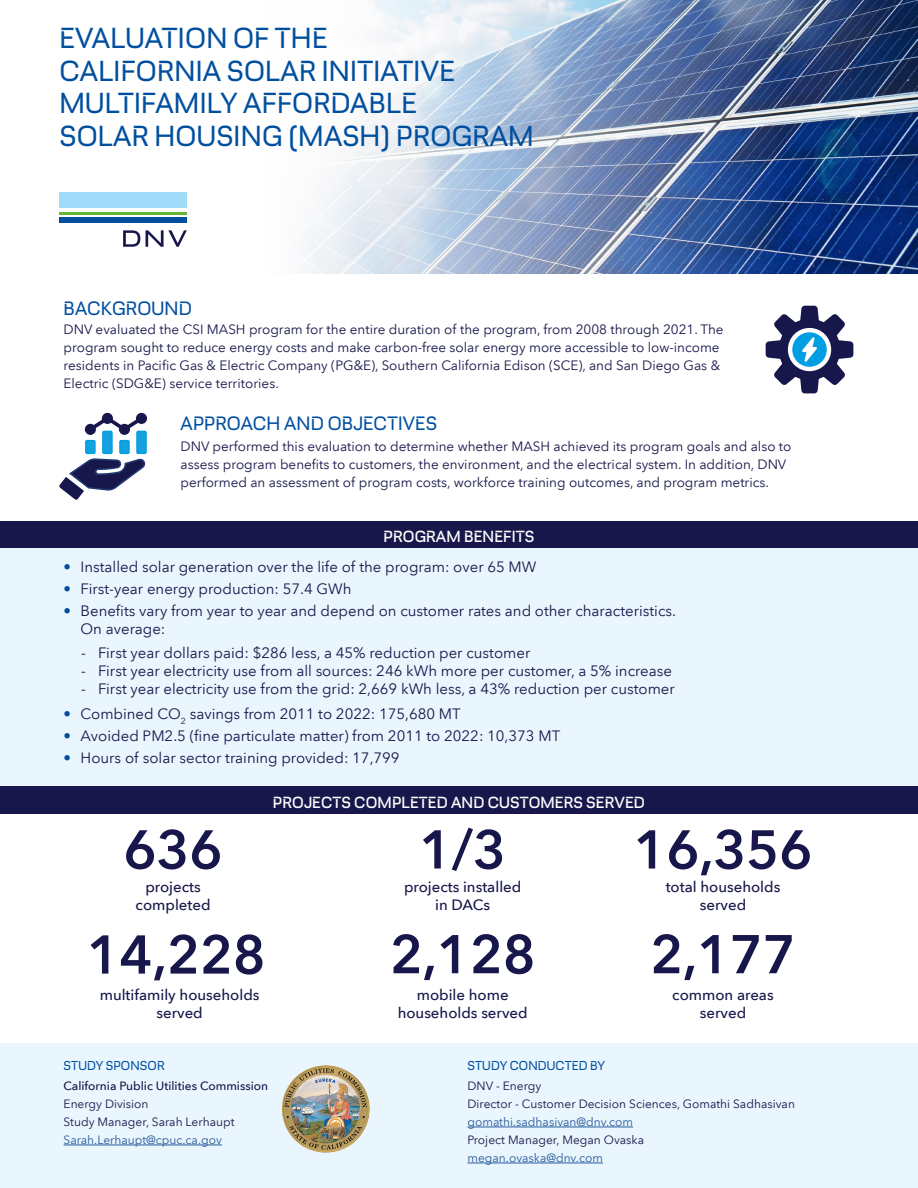
<style>
.page{position:relative;width:918px;height:1188px;background:#fff}
.page>*{position:absolute;margin:0;border:0;box-sizing:border-box;transform-origin:0 0}
.t1{font:600 54px "Avenir Next LT Pro";color:#17174b}
.t2{font:27px/32.4px "DNV Display";letter-spacing:.01em;color:#004f9f}
.t3{font:18px "DNV Display";letter-spacing:.01em;color:#004f9f}
.t4{font:15px/18px "Avenir Next LT Pro";color:#17174b}
.t5{font:500 15px/18px "Avenir Next LT Pro";color:#17174b;text-align:center}
.t6{font:500 15px "DNV Display";letter-spacing:.01em;color:#fff}
.t7{font:13.5px/18px "Avenir Next LT Pro";color:#17174b}
.t8{font:12px/18px "Avenir Next LT Pro";color:#17174b}
.t9{font:12px "Avenir Next LT Pro";color:#275b9b}
.t10{font:500 12px "Avenir Next LT Pro";color:#17174b}
.t11{font:12px "DNV Display";letter-spacing:.01em;color:#004f9f}
.s1{color:#004f9f}
</style>
<div class="page">
<div style="left:0;top:1043px;width:918px;height:145px;background:#eaf6fe"></div>
<div style="left:0;top:540px;width:918px;height:247px;background:#eaf6fe"></div>
<img style="left:304px;top:0;width:614px;height:273px">
<div style="left:59px;top:192px;width:128px;height:16px;background:#a1daf8"></div>
<hr style="left:59px;top:213px;width:128px;height:2px;background:#64b43a">
<div style="left:59px;top:218px;width:128px;height:5px;background:#004f9f"></div>
<svg style="left:123px;top:230px;width:17px;height:17px"></svg>
<svg style="left:146px;top:230px;width:41px;height:17px"></svg>
<div style="left:0;top:521px;width:918px;height:27px;background:#17174b"></div>
<hr style="left:64px;top:1145px;width:158px;height:1px;background:#275b9b">
<hr style="left:468px;top:1127px;width:165px;height:1px;background:#275b9b">
<hr style="left:468px;top:1163px;width:135px;height:1px;background:#275b9b">
<svg style="left:59px;top:413px;width:88px;height:87px"></svg>
<svg style="left:766px;top:306px;width:87px;height:87px"></svg>
<div style="left:0;top:787px;width:918px;height:27px;background:#17174b"></div>
<img style="left:282px;top:1065px;width:88px;height:88px;border-radius:44px">
<h2 class="t2" style="left:59px;top:21px;width:476px">EVALUATION OF THE<br>CALIFORNIA SOLAR INITIATIVE<br>MULTIFAMILY AFFORDABLE<br>SOLAR HOUSING (MASH) PROGRAM</h2>
<h3 class="t3" style="left:64px;top:296px;width:130px">BACKGROUND</h3>
<p class="t7" style="left:64px;top:320px;width:662px">DNV evaluated the CSI MASH program for the entire duration of the program, from 2008 through 2021. The program sought to reduce energy costs and make carbon-free solar energy more accessible to low-income residents in Pacific Gas &amp; Electric Company (PG&amp;E), Southern California Edison (SCE), and San Diego Gas &amp; Electric (SDG&amp;E) service territories.</p>
<h3 class="t3" style="left:181px;top:411px;width:258px">APPROACH AND OBJECTIVES</h3>
<p class="t7" style="left:181px;top:437px;width:612px">DNV performed this evaluation to determine whether MASH achieved its program goals and also to assess program benefits to customers, the environment, and the electrical system. In addition, DNV performed an assessment of program costs, workforce training outcomes, and program metrics.</p>
<p class="t6" style="left:384px;top:526px;width:152px">PROGRAM BENEFITS</p>
<p class="t4" style="left:64px;top:557px;width:474px"><span class="s1">•</span> Installed solar generation over the life of the program: over 65 MW</p>
<p class="t4" style="left:64px;top:580px;width:289px"><span class="s1">•</span> First-year energy production: 57.4 GWh</p>
<p class="t4" style="left:81px;top:602px;width:597px;text-indent:-17px"><span class="s1">•</span> Benefits vary from year to year and depend on customer rates and other characteristics.<br>On average:</p>
<p class="t4" style="left:81px;top:644px;width:451px">- First year dollars paid: $286 less, a 45% reduction per customer</p>
<p class="t4" style="left:81px;top:662px;width:593px">- First year electricity use from all sources: 246 kWh more per customer, a 5% increase</p>
<p class="t4" style="left:81px;top:680px;width:595px">- First year electricity use from the grid: 2,669 kWh less, a 43% reduction per customer</p>
<p class="t4" style="left:64px;top:705px;width:399px"><span class="s1">•</span> Combined CO<sub>2</sub> savings from 2011 to 2022: 175,680 MT</p>
<p class="t4" style="left:64px;top:727px;width:498px"><span class="s1">•</span> Avoided PM2.5 (fine particulate matter) from 2011 to 2022: 10,373 MT</p>
<p class="t4" style="left:64px;top:749px;width:338px"><span class="s1">•</span> Hours of solar sector training provided: 17,799</p>
<h1 class="t1" style="left:124px;top:817px;width:100px">636</h1>
<p class="t5" style="left:136px;top:878px;width:76px">projects completed</p>
<h1 class="t1" style="left:87px;top:922px;width:180px">14,228</h1>
<p class="t5" style="left:100px;top:986px;width:161px">multifamily households served</p>
<p class="t6" style="left:273px;top:792px;width:374px">PROJECTS COMPLETED AND CUSTOMERS SERVED</p>
<h1 class="t1" style="left:419px;top:817px;width:88px">1/3</h1>
<p class="t5" style="left:404px;top:878px;width:119px">projects installed in DACs</p>
<h1 class="t1" style="left:390px;top:922px;width:147px">2,128</h1>
<p class="t5" style="left:398px;top:986px;width:132px">mobile home households served</p>
<h1 class="t1" style="left:634px;top:817px;width:180px">16,356</h1>
<p class="t5" style="left:666px;top:878px;width:116px">total households served</p>
<h1 class="t1" style="left:650px;top:922px;width:147px">2,177</h1>
<p class="t5" style="left:672px;top:986px;width:103px">common areas served</p>
<p class="t11" style="left:64px;top:1057px;width:102px">STUDY SPONSOR</p>
<p class="t10" style="left:64px;top:1079px;width:206px">California Public Utilities Commission</p>
<p class="t8" style="left:64px;top:1095px;width:172px">Energy Division<br>Study Manager, Sarah Lerhaupt</p>
<p class="t9" style="left:64px;top:1133px;width:160px">Sarah.Lerhaupt@cpuc.ca.gov</p>
<p class="t11" style="left:468px;top:1057px;width:139px">STUDY CONDUCTED BY</p>
<p class="t8" style="left:468px;top:1077px;width:329px">DNV - Energy<br>Director - Customer Decision Sciences, Gomathi Sadhasivan</p>
<p class="t9" style="left:468px;top:1115px;width:167px">gomathi.sadhasivan@dnv.com</p>
<p class="t8" style="left:468px;top:1131px;width:178px">Project Manager, Megan Ovaska</p>
<p class="t9" style="left:468px;top:1151px;width:137px">megan.ovaska@dnv.com</p>
</div>
